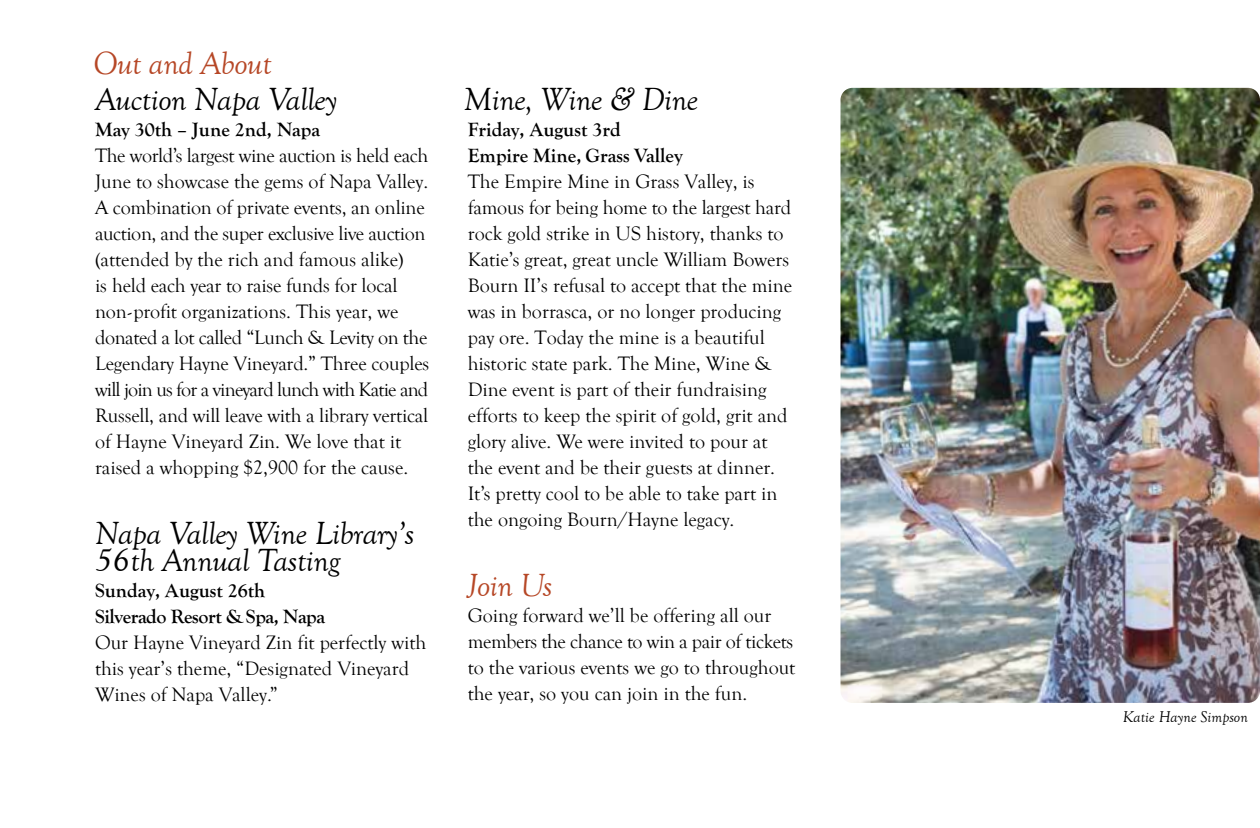
<style>
.page{position:relative;width:1260px;height:828px;background:#fff}
.page>*{position:absolute;margin:0;border:0;box-sizing:border-box;transform-origin:0 0}
.t1{font:italic 33px/27.4px "Goudy Old Style T";letter-spacing:-.01em;color:#000}
.t2{font:italic 33px "Goudy Old Style T";letter-spacing:-.01em;color:#b64726}
.t3{font:20px/26px "Goudy Old Style T";color:#000}
.t4{font:700 20px/26px "Goudy Old Style T";color:#000}
.t5{font:700 20px/26px "Goudy Old Style T";letter-spacing:-.02em;color:#000}
.t6{font:italic 16px "Goudy Old Style T";color:#000}
</style>
<div class="page">
<img style="left:840px;top:88px;width:420px;height:615px">
<h1 class="t2" style="left:93px;top:45px;width:180px">Out and About</h1>
<h1 class="t1" style="left:95px;top:87px;width:244px">Auction Napa Valley</h1>
<h1 class="t1" style="left:464px;top:86px;width:236px">Mine, Wine &amp; Dine</h1>
<p class="t4" style="left:95px;top:117px;width:226px">May 30th – June 2nd, Napa</p>
<p class="t3" style="left:95px;top:143px;width:336px">The world’s largest wine auction is held each June to showcase the gems of Napa Valley.<br>A combination of private events, an online auction, and the super exclusive live auction (attended by the rich and famous alike)<br>is held each year to raise funds for local non-profit organizations. This year, we donated a lot called “Lunch &amp; Levity on the Legendary Hayne Vineyard.” Three couples will join us for a vineyard lunch with Katie and Russell, and will leave with a library vertical of Hayne Vineyard Zin. We love that it raised a whopping $2,900 for the cause.</p>
<p class="t4" style="left:468px;top:116px;width:216px">Friday, August 3rd<br>Empire Mine, Grass Valley</p>
<p class="t3" style="left:468px;top:168px;width:326px">The Empire Mine in Grass Valley, is famous for being home to the largest hard rock gold strike in US history, thanks to Katie’s great, great uncle William Bowers Bourn II’s refusal to accept that the mine was in borrasca, or no longer producing pay ore. Today the mine is a beautiful historic state park. The Mine, Wine &amp; Dine event is part of their fundraising efforts to keep the spirit of gold, grit and glory alive. We were invited to pour at the event and be their guests at dinner.<br>It’s pretty cool to be able to take part in the ongoing Bourn/Hayne legacy.</p>
<h1 class="t1" style="left:95px;top:520px;width:321px">Napa Valley Wine Library’s<br>56th Annual Tasting</h1>
<p class="t5" style="left:95px;top:578px;width:231px">Sunday, August 26th<br>Silverado Resort &amp; Spa, Napa</p>
<p class="t3" style="left:95px;top:630px;width:333px">Our Hayne Vineyard Zin fit perfectly with this year’s theme, “Designated Vineyard<br>Wines of Napa Valley.”</p>
<h1 class="t2" style="left:468px;top:567px;width:86px">Join Us</h1>
<p class="t3" style="left:468px;top:602px;width:329px">Going forward we’ll be offering all our members the chance to win a pair of tickets to the various events we go to throughout the year, so you can join in the fun.</p>
<p class="t6" style="left:1123px;top:708px;width:127px">Katie Hayne Simpson</p>
</div>
